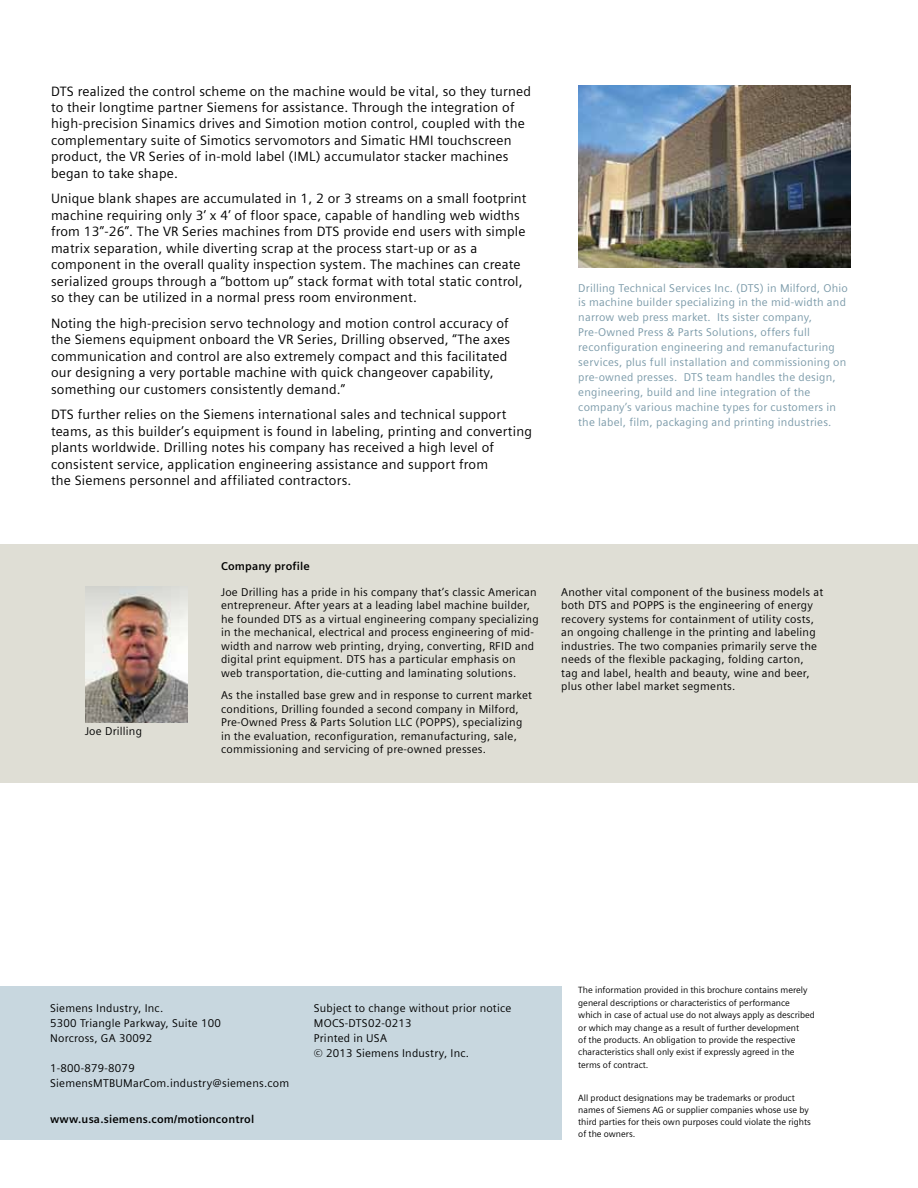
<style>
.page{position:relative;width:918px;height:1188px;background:#fff}
.page>*{position:absolute;margin:0;border:0;box-sizing:border-box;transform-origin:0 0}
.t1{font:13.5px/16.5px "Siemens Sans";letter-spacing:.015em;color:#000}
.t2{font:11.25px/13.5px "Siemens Sans";letter-spacing:.02em;color:#000}
.t3{font:11.25px/14.9px "Siemens Sans";letter-spacing:.02em;color:#7b9aa9}
.t4{font:700 11.25px "Siemens Sans";letter-spacing:.015em;color:#000}
.t5{font:9px/12.3px "Siemens Sans";color:#000}
</style>
<div class="page">
<div style="left:0;top:986px;width:561px;height:154px;background:#c8d7df"></div>
<div style="left:0;top:544px;width:918px;height:238px;background:#dfded5"></div>
<img style="left:578px;top:85px;width:272px;height:182px">
<img style="left:85px;top:587px;width:102px;height:136px">
<p class="t1" style="left:51px;top:83px;width:482px">DTS realized the control scheme on the machine would be vital, so they turned to their longtime partner Siemens for assistance. Through the integration of high-precision Sinamics drives and Simotion motion control, coupled with the complementary suite of Simotics servomotors and Simatic HMI touchscreen product, the VR Series of in-mold label (IML) accumulator stacker machines began to take shape.</p>
<p class="t1" style="left:51px;top:191px;width:477px">Unique blank shapes are accumulated in 1, 2 or 3 streams on a small footprint machine requiring only 3’ x 4’ of floor space, capable of handling web widths from 13”-26”. The VR Series machines from DTS provide end users with simple matrix separation, while diverting scrap at the process start-up or as a component in the overall quality inspection system. The machines can create serialized groups through a “bottom up” stack format with total static control, so they can be utilized in a normal press room environment.</p>
<p class="t1" style="left:51px;top:315px;width:461px">Noting the high-precision servo technology and motion control accuracy of the Siemens equipment onboard the VR Series, Drilling observed, “The axes communication and control are also extremely compact and this facilitated our designing a very portable machine with quick changeover capability, something our customers consistently demand.”</p>
<p class="t1" style="left:51px;top:407px;width:483px">DTS further relies on the Siemens international sales and technical support teams, as this builder’s equipment is found in labeling, printing and converting plants worldwide. Drilling notes his company has received a high level of consistent service, application engineering assistance and support from<br>the Siemens personnel and affiliated contractors.</p>
<p class="t3" style="left:578px;top:280px;width:271px">Drilling Technical Services Inc. (DTS) in Milford, Ohio is machine builder specializing in the mid-width and narrow web press market. Its sister company, Pre-Owned Press &amp; Parts Solutions, offers full reconfiguration engineering and remanufacturing services, plus full installation and commissioning on pre-owned presses. DTS team handles the design, engineering, build and line integration of the company’s various machine types for customers in the label, film, packaging and printing industries.</p>
<p class="t2" style="left:85px;top:724px;width:59px">Joe Drilling</p>
<p class="t4" style="left:221px;top:560px;width:90px">Company profile</p>
<p class="t2" style="left:221px;top:585px;width:319px">Joe Drilling has a pride in his company that’s classic American entrepreneur. After years at a leading label machine builder, he founded DTS as a virtual engineering company specializing in the mechanical, electrical and process engineering of mid&shy;width and narrow web printing, drying, converting, RFID and digital print equipment. DTS has a particular emphasis on web transportation, die-cutting and laminating solutions.</p>
<p class="t2" style="left:221px;top:688px;width:312px">As the installed base grew and in response to current market conditions, Drilling founded a second company in Milford, Pre-Owned Press &amp; Parts Solution LLC (POPPS), specializing in the evaluation, reconfiguration, remanufacturing, sale, commissioning and servicing of pre-owned presses.</p>
<p class="t2" style="left:561px;top:585px;width:264px">Another vital component of the business models at both DTS and POPPS is the engineering of energy recovery systems for containment of utility costs, an ongoing challenge in the printing and labeling industries. The two companies primarily serve the needs of the flexible packaging, folding carton,<br>tag and label, health and beauty, wine and beer, plus other label market segments.</p>
<p class="t2" style="left:50px;top:1001px;width:172px;line-height:14.9px">Siemens Industry, Inc.<br>5300 Triangle Parkway, Suite 100<br>Norcross, GA 30092</p>
<p class="t2" style="left:50px;top:1060px;width:241px;line-height:14.9px">1-800-879-8079<br>SiemensMTBUMarCom.industry@siemens.com</p>
<p class="t4" style="left:50px;top:1112px;width:206px">www.usa.siemens.com/motioncontrol</p>
<p class="t2" style="left:314px;top:1001px;width:199px;line-height:14.9px">Subject to change without prior notice<br>MOCS-DTS02-0213<br>Printed in USA<br>© 2013 Siemens Industry, Inc.</p>
<p class="t5" style="left:578px;top:984px;width:238px">The information provided in this brochure contains merely general descriptions or characteristics of performance which in case of actual use do not always apply as described or which may change as a result of further development<br>of the products. An obligation to provide the respective characteristics shall only exist if expressly agreed in the terms of contract.</p>
<p class="t5" style="left:578px;top:1092px;width:234px">All product designations may be trademarks or product names of Siemens AG or supplier companies whose use by third parties for theis own purposes could violate the rights of the owners.</p>
</div>
